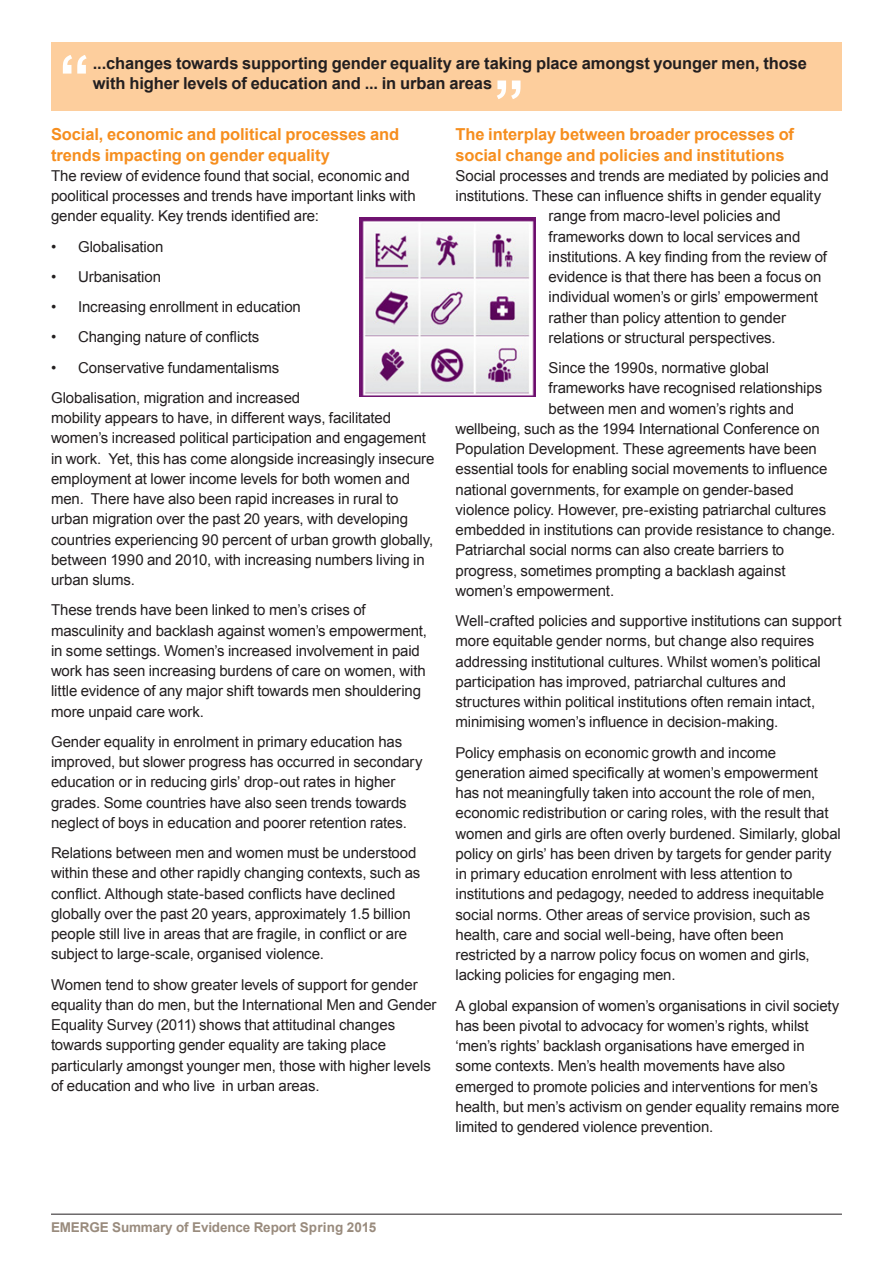
<style>
.page{position:relative;width:893px;height:1263px;background:#fff}
.page>*{position:absolute;margin:0;border:0;box-sizing:border-box;transform-origin:0 0}
.Summary_credits_etc{font:700 63px "Arial";color:#fff}
.Summary_credits_etc-2{font:700 16.5px/20.2px "Arial";letter-spacing:-.005em;color:#f68e1e}
.Summary_credits_etc-3{font:700 16.5px "Arial";letter-spacing:-.005em;color:#231f20}
.Summary_credits_etc-4{font:15px/20.2px "Arial";letter-spacing:-.01em;color:#231f20}
.t1{font:700 13.5px "Arial";letter-spacing:-.01em;color:#998b7d}
</style>
<div class="page">
<hr style="left:51px;top:1214px;width:791px;height:1px;background:#231f20">
<img style="left:360px;top:217px;width:176px;height:180px">
<div style="left:51px;top:43px;width:791px;height:68px;background:#fdce9d"></div>
<p class="Summary_credits_etc" style="left:59px;top:36px;width:33px">“</p>
<p class="Summary_credits_etc-3" style="left:93px;top:52px;width:716px">...changes towards supporting gender equality are taking place amongst younger men, those</p>
<p class="Summary_credits_etc-3" style="left:93px;top:72px;width:401px">with higher levels of education and ... in urban areas</p>
<p class="Summary_credits_etc" style="left:525px;top:118px;width:33px;rotate:-180deg">“</p>
<p class="Summary_credits_etc-2" style="left:51px;top:125px;width:350px">Social, economic and political processes and trends impacting on gender equality</p>
<p class="Summary_credits_etc-4" style="left:51px;top:166px;width:366px">The review of evidence found that social, economic and poolitical processes and trends have important links with gender equality. Key trends identified are:</p>
<p class="Summary_credits_etc-4" style="left:51px;top:236px;width:114px">• Globalisation</p>
<p class="Summary_credits_etc-4" style="left:51px;top:267px;width:112px">• Urbanisation</p>
<p class="Summary_credits_etc-4" style="left:51px;top:297px;width:251px">• Increasing enrollment in education</p>
<p class="Summary_credits_etc-4" style="left:51px;top:327px;width:210px">• Changing nature of conflicts</p>
<p class="Summary_credits_etc-4" style="left:51px;top:357px;width:230px">• Conservative fundamentalisms</p>
<p class="Summary_credits_etc-4" style="left:51px;top:388px;width:385px">Globalisation, migration and increased<br>mobility appears to have, in different ways, facilitated women’s increased political participation and engagement in work. Yet, this has come alongside increasingly insecure employment at lower income levels for both women and men. There have also been rapid increases in rural to urban migration over the past 20 years, with developing countries experiencing 90 percent of urban growth globally, between 1990 and 2010, with increasing numbers living in urban slums.</p>
<p class="Summary_credits_etc-4" style="left:51px;top:600px;width:377px">These trends have been linked to men’s crises of masculinity and backlash against women’s empowerment, in some settings. Women’s increased involvement in paid work has seen increasing burdens of care on women, with little evidence of any major shift towards men shouldering more unpaid care work.</p>
<p class="Summary_credits_etc-4" style="left:51px;top:732px;width:373px">Gender equality in enrolment in primary education has improved, but slower progress has occurred in secondary education or in reducing girls’ drop-out rates in higher grades. Some countries have also seen trends towards neglect of boys in education and poorer retention rates.</p>
<p class="Summary_credits_etc-4" style="left:51px;top:843px;width:371px">Relations between men and women must be understood within these and other rapidly changing contexts, such as conflict. Although state-based conflicts have declined globally over the past 20 years, approximately 1.5 billion people still live in areas that are fragile, in conflict or are subject to large-scale, organised violence.</p>
<p class="Summary_credits_etc-4" style="left:51px;top:974px;width:387px">Women tend to show greater levels of support for gender equality than do men, but the International Men and Gender Equality Survey (2011) shows that attitudinal changes towards supporting gender equality are taking place particularly amongst younger men, those with higher levels of education and who live in urban areas.</p>
<p class="Summary_credits_etc-2" style="left:455px;top:125px;width:340px">The interplay between broader processes of social change and policies and institutions</p>
<p class="Summary_credits_etc-4" style="left:455px;top:166px;width:375px">Social processes and trends are mediated by policies and</p>
<p class="Summary_credits_etc-4" style="left:455px;top:186px;width:367px">institutions. These can influence shifts in gender equality</p>
<p class="Summary_credits_etc-4" style="left:549px;top:206px;width:234px">range from macro-level policies and</p>
<p class="Summary_credits_etc-4" style="left:549px;top:226px;width:253px">frameworks down to local services and</p>
<p class="Summary_credits_etc-4" style="left:549px;top:247px;width:280px">institutions. A key finding from the review of</p>
<p class="Summary_credits_etc-4" style="left:549px;top:267px;width:274px">evidence is that there has been a focus on</p>
<p class="Summary_credits_etc-4" style="left:549px;top:287px;width:271px">individual women’s or girls’ empowerment</p>
<p class="Summary_credits_etc-4" style="left:549px;top:307px;width:239px">rather than policy attention to gender</p>
<p class="Summary_credits_etc-4" style="left:549px;top:328px;width:229px">relations or structural perspectives.</p>
<p class="Summary_credits_etc-4" style="left:549px;top:358px;width:222px">Since the 1990s, normative global</p>
<p class="Summary_credits_etc-4" style="left:549px;top:378px;width:275px">frameworks have recognised relationships</p>
<p class="Summary_credits_etc-4" style="left:549px;top:398px;width:247px">between men and women’s rights and</p>
<p class="Summary_credits_etc-4" style="left:455px;top:419px;width:366px">wellbeing, such as the 1994 International Conference on</p>
<p class="Summary_credits_etc-4" style="left:455px;top:439px;width:363px">Population Development. These agreements have been</p>
<p class="Summary_credits_etc-4" style="left:455px;top:459px;width:374px">essential tools for enabling social movements to influence</p>
<p class="Summary_credits_etc-4" style="left:455px;top:479px;width:340px">national governments, for example on gender-based</p>
<p class="Summary_credits_etc-4" style="left:455px;top:500px;width:372px">violence policy. However, pre-existing patriarchal cultures</p>
<p class="Summary_credits_etc-4" style="left:455px;top:520px;width:381px">embedded in institutions can provide resistance to change.</p>
<p class="Summary_credits_etc-4" style="left:455px;top:540px;width:330px">Patriarchal social norms can also create barriers to</p>
<p class="Summary_credits_etc-4" style="left:455px;top:560px;width:332px">progress, sometimes prompting a backlash against</p>
<p class="Summary_credits_etc-4" style="left:455px;top:581px;width:160px">women’s empowerment.</p>
<p class="Summary_credits_etc-4" style="left:455px;top:611px;width:388px">Well-crafted policies and supportive institutions can support more equitable gender norms, but change also requires addressing institutional cultures. Whilst women’s political participation has improved, patriarchal cultures and structures within political institutions often remain intact, minimising women’s influence in decision-making.</p>
<p class="Summary_credits_etc-4" style="left:455px;top:742px;width:387px">Policy emphasis on economic growth and income generation aimed specifically at women’s empowerment has not meaningfully taken into account the role of men, economic redistribution or caring roles, with the result that women and girls are often overly burdened. Similarly, global policy on girls’ has been driven by targets for gender parity in primary education enrolment with less attention to institutions and pedagogy, needed to address inequitable social norms. Other areas of service provision, such as health, care and social well-being, have often been restricted by a narrow policy focus on women and girls, lacking policies for engaging men.</p>
<p class="Summary_credits_etc-4" style="left:455px;top:995px;width:386px">A global expansion of women’s organisations in civil society has been pivotal to advocacy for women’s rights, whilst ‘men’s rights’ backlash organisations have emerged in some contexts. Men’s health movements have also emerged to promote policies and interventions for men’s health, but men’s activism on gender equality remains more limited to gendered violence prevention.</p>
<p class="t1" style="left:51px;top:1218px;width:327px">EMERGE Summary of Evidence Report Spring 2015</p>
</div>
